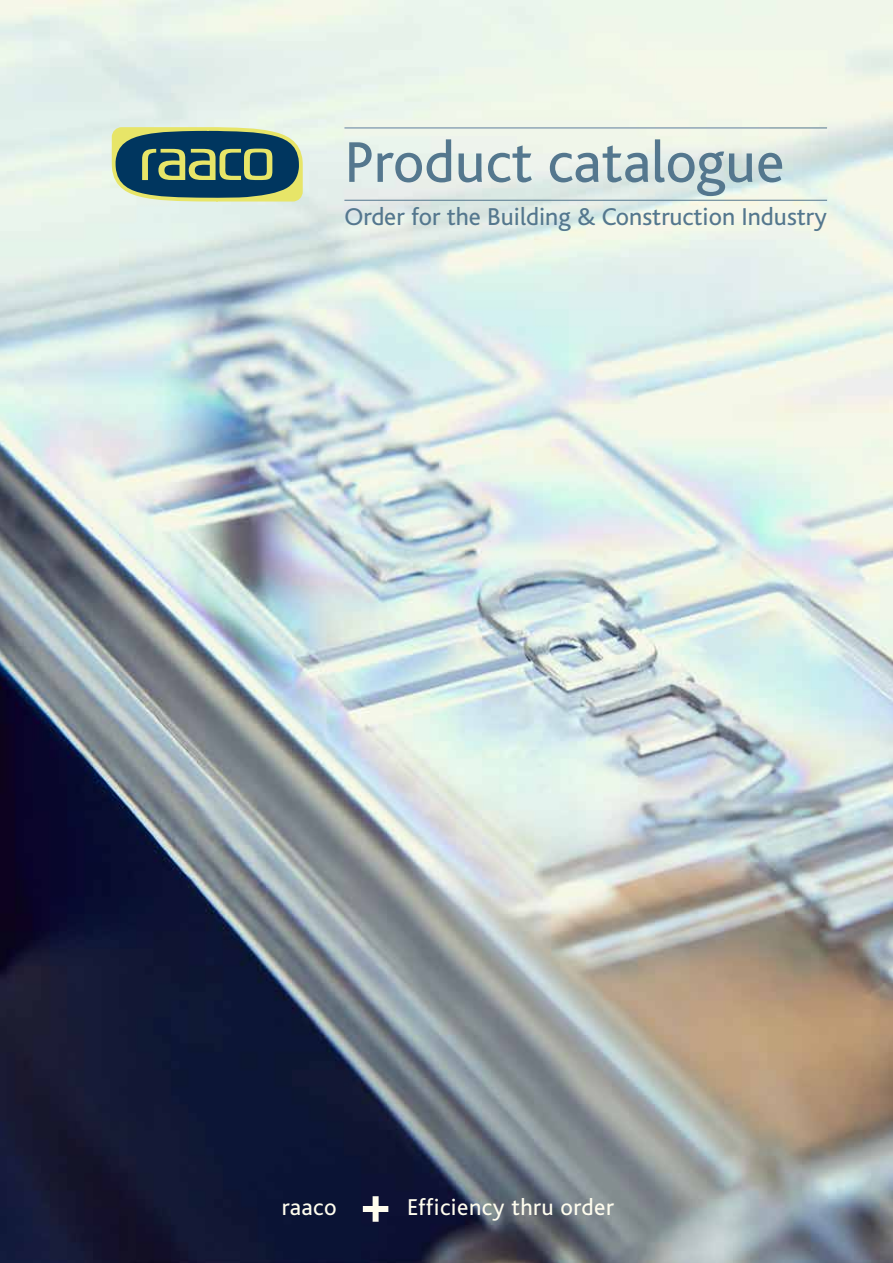
<style>
.page{position:relative;width:893px;height:1263px;background:#fff}
.page>*{position:absolute;margin:0;border:0;box-sizing:border-box;transform-origin:0 0}
.t1{font:60px "Bliss";color:#54778e}
.t2{font:25.5px "Bliss";color:#54778e}
.t3{font:24px "Bliss";letter-spacing:.02em;color:#fffdee}
</style>
<div class="page">
<img style="left:0;top:0;width:893px;height:1263px">
<hr style="left:344px;top:200px;width:483px;height:1px;background:#54778e">
<svg style="left:111px;top:126px;width:193px;height:76px;background:#5a7b6e"></svg>
<div style="left:363px;top:1206px;width:25px;height:6px;background:#fffdee"></div>
<div style="left:373px;top:1196px;width:6px;height:26px;background:#fffdee"></div>
<hr style="left:344px;top:128px;width:483px;height:1px;background:#54778e">
<h1 class="t1" style="left:344px;top:131px;width:441px">Product catalogue</h1>
<p class="t2" style="left:344px;top:203px;width:484px">Order for the Building &amp; Construction Industry</p>
<p class="t3" style="left:282px;top:1194px;width:56px">raaco</p>
<p class="t3" style="left:407px;top:1194px;width:208px">Efficiency thru order</p>
</div>
